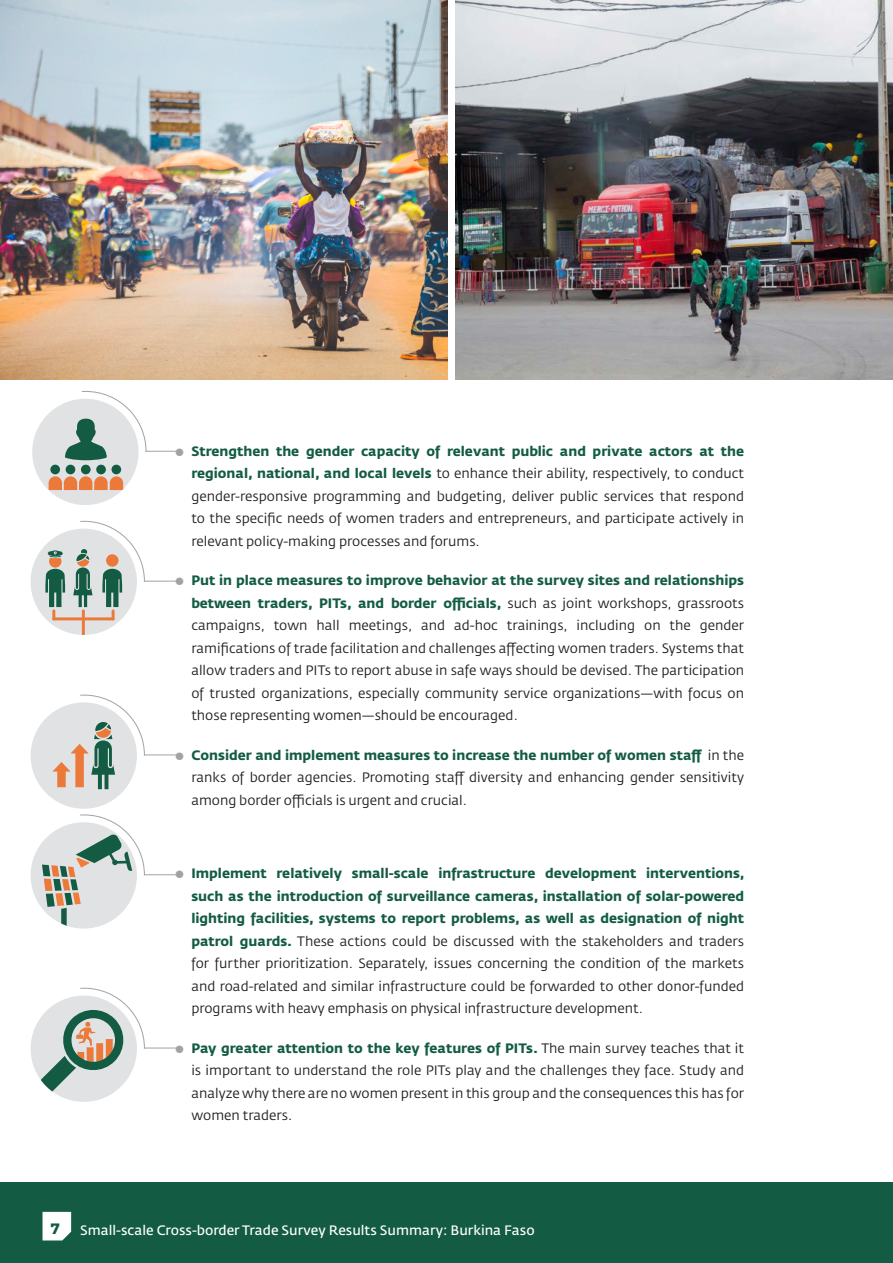
<style>
.page{position:relative;width:893px;height:1263px;background:#fff}
.page>*{position:absolute;margin:0;border:0;box-sizing:border-box;transform-origin:0 0}
.t1{font:700 15px "Montserrat";color:#135c43}
.t2{font:13.5px/22.5px "Fedra Sans Std";color:#231f20;text-align:justify}
.t3{font:13.5px "Fedra Sans Std";color:#fff}
.s1{color:#a4a1a1}
.s2{font-weight:700;color:#135c43}
</style>
<div class="page">
<div style="left:31px;top:529px;width:106px;height:106px;background:#e1e2e4;border-radius:50%"></div>
<hr style="left:52px;top:617px;width:63px;height:3px;background:#ea793a">
<svg style="left:45px;top:550px;width:20px;height:70px"></svg>
<svg style="left:73px;top:521px;width:72px;height:114px"></svg>
<hr style="left:144px;top:581px;width:33px;height:1px;background:#a4a1a1">
<div style="left:31px;top:702px;width:106px;height:107px;background:#e1e2e4;border-radius:50%"></div>
<svg style="left:52px;top:694px;width:93px;height:95px"></svg>
<hr style="left:144px;top:754px;width:33px;height:1px;background:#a4a1a1">
<div style="left:31px;top:822px;width:106px;height:106px;background:#e1e2e4;border-radius:50%"></div>
<svg style="left:42px;top:814px;width:103px;height:114px"></svg>
<hr style="left:144px;top:874px;width:33px;height:1px;background:#a4a1a1">
<div style="left:31px;top:995px;width:106px;height:107px;background:#e1e2e4;border-radius:50%"></div>
<svg style="left:36px;top:987px;width:109px;height:110px"></svg>
<hr style="left:144px;top:1048px;width:33px;height:1px;background:#a4a1a1">
<img style="left:0;top:0;width:448px;height:380px">
<img style="left:455px;top:0;width:438px;height:380px">
<div style="left:32px;top:399px;width:107px;height:106px;background:#e1e2e4;border-radius:50%"></div>
<div style="left:50px;top:465px;width:10px;height:9px;background:#135c43;border-radius:50%"></div>
<div style="left:66px;top:465px;width:9px;height:9px;background:#135c43;border-radius:50%"></div>
<div style="left:81px;top:465px;width:10px;height:9px;background:#135c43;border-radius:50%"></div>
<div style="left:96px;top:465px;width:10px;height:9px;background:#135c43;border-radius:50%"></div>
<div style="left:112px;top:465px;width:9px;height:9px;background:#135c43;border-radius:50%"></div>
<svg style="left:49px;top:476px;width:74px;height:14px"></svg>
<svg style="left:65px;top:391px;width:82px;height:69px"></svg>
<hr style="left:145px;top:451px;width:34px;height:1px;background:#a4a1a1">
<div style="left:0;top:1182px;width:893px;height:81px;background:#135c43"></div>
<svg style="left:43px;top:1212px;width:28px;height:28px"></svg>
<p class="t2" style="left:191px;top:440px;width:554px;text-indent:-17px"><span class="s1">●</span> <span class="s2">Strengthen the gender capacity of relevant public and private actors at the regional, national, and local levels</span> to enhance their ability, respectively, to conduct gender-responsive programming and budgeting, deliver public services that respond to the specific needs of women traders and entrepreneurs, and participate actively in relevant policy-making processes and forums.</p>
<p class="t2" style="left:191px;top:569px;width:554px;text-indent:-17px"><span class="s1">●</span> <span class="s2">Put in place measures to improve behavior at the survey sites and relationships between traders, PITs, and border officials,</span> such as joint workshops, grassroots campaigns, town hall meetings, and ad-hoc trainings, including on the gender ramifications of trade facilitation and challenges affecting women traders. Systems that allow traders and PITs to report abuse in safe ways should be devised. The participation of trusted organizations, especially community service organizations—with focus on those representing women—should be encouraged.</p>
<p class="t2" style="left:191px;top:744px;width:554px;text-indent:-17px"><span class="s1">●</span> <span class="s2">Consider and implement measures to increase the number of women staff</span> in the ranks of border agencies. Promoting staff diversity and enhancing gender sensitivity among border officials is urgent and crucial.</p>
<p class="t2" style="left:191px;top:862px;width:555px;text-indent:-17px"><span class="s1">●</span> <span class="s2">Implement relatively small-scale infrastructure development interventions, such as the introduction of surveillance cameras, installation of solar-powered lighting facilities, systems to report problems, as well as designation of night patrol guards.</span> These actions could be discussed with the stakeholders and traders for further prioritization. Separately, issues concerning the condition of the markets and road-related and similar infrastructure could be forwarded to other donor-funded programs with heavy emphasis on physical infrastructure development.</p>
<p class="t2" style="left:191px;top:1037px;width:554px;text-indent:-17px"><span class="s1">●</span> <span class="s2">Pay greater attention to the key features of PITs.</span> The main survey teaches that it is important to understand the role PITs play and the challenges they face. Study and analyze why there are no women present in this group and the consequences this has for women traders.</p>
<p class="t1" style="left:51px;top:1219px;width:11px">7</p>
<p class="t3" style="left:80px;top:1221px;width:456px">Small-scale Cross-border Trade Survey Results Summary: Burkina Faso</p>
</div>
